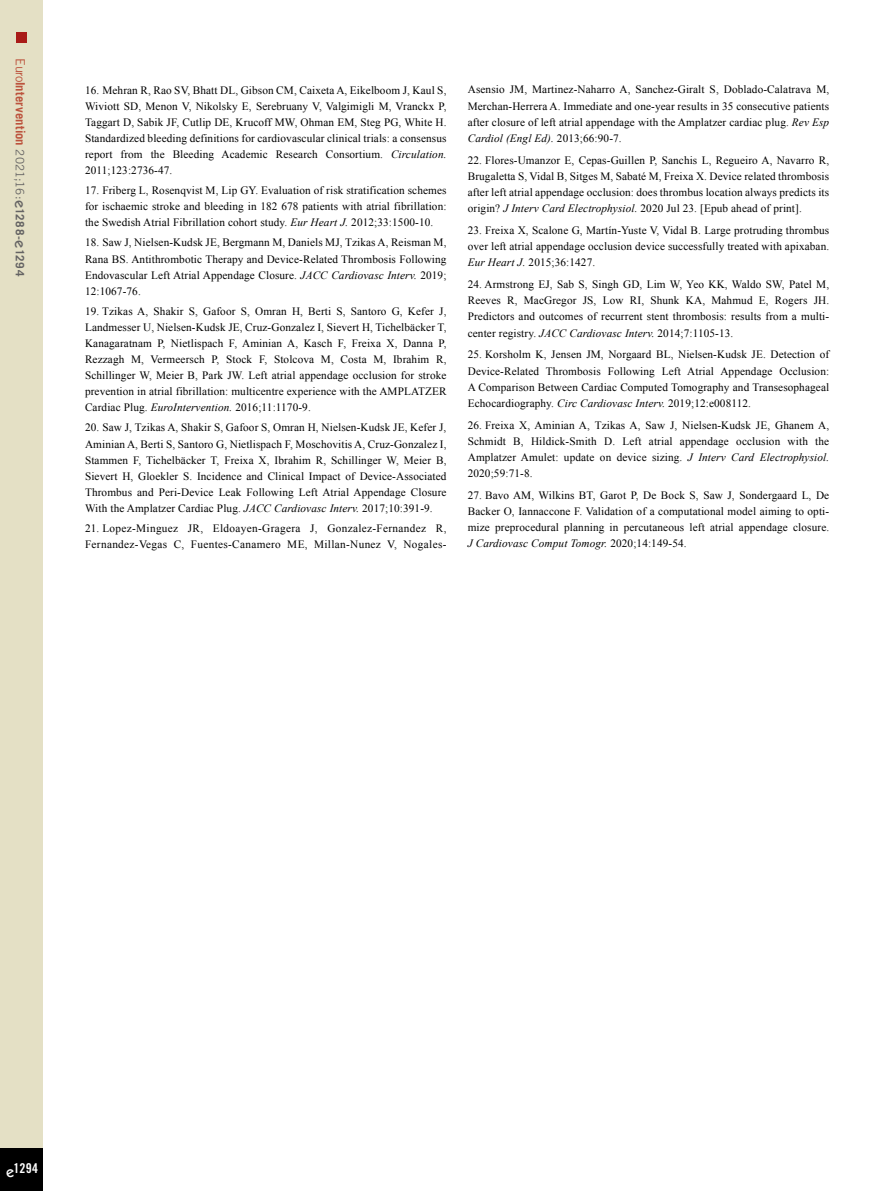
<style>
.page{position:relative;width:893px;height:1191px;background:#fff}
.page>*{position:absolute;margin:0;border:0;box-sizing:border-box;transform-origin:0 0}
.t1{font:13.5px "Trade Gothic LT Std Bd Cn 20";color:#fff}
.t2{font:700 12.75px "Trade Gothic LT Std";letter-spacing:.005em;color:#bc533d}
.t3{font:11.25px/16px "Times New Roman";letter-spacing:.01em;color:#000;text-align:justify}
.t4{font:11.25px/16px "Times New Roman";letter-spacing:.03em;color:#000}
.s1{font-weight:400}
.s2{font-weight:400;font-size:11.7px;color:#646363}
.s3{font-family:"ITC Kabel Std";font-weight:500;font-size:15px;color:#646363}
.s4{font-size:11.7px;color:#646363}
.s5{font-style:italic}
.s6{font-family:"ITC Kabel Std";font-weight:500;font-size:15px}
</style>
<div class="page">
<div style="left:0;top:0;width:43px;height:1191px;background:#e4e0c5"></div>
<div style="left:0;top:1148px;width:43px;height:43px;background:#000"></div>
<div style="left:16px;top:32px;width:10px;height:10px;background:#a91b18"></div>
<p class="t2" style="left:28px;top:58px;width:219px;rotate:90deg"><span class="s1">Euro</span>Intervention <span class="s2">2021;16:</span><span class="s3">e</span><span class="s4">1288-</span><span class="s3">e</span><span class="s4">1294</span></p>
<p class="t3" style="left:85px;top:82px;width:363px">16. Mehran R, Rao SV, Bhatt DL, Gibson CM, Caixeta A, Eikelboom J, Kaul S, Wiviott SD, Menon V, Nikolsky E, Serebruany V, Valgimigli M, Vranckx P, Taggart D, Sabik JF, Cutlip DE, Krucoff MW, Ohman EM, Steg PG, White H.<br>Standardized bleeding definitions for cardiovascular clinical trials: a consensus report from the Bleeding Academic Research Consortium. <span class="s5">Circulation.<br></span>2011;123:2736-47.</p>
<p class="t3" style="left:85px;top:182px;width:363px">17. Friberg L, Rosenqvist M, Lip GY. Evaluation of risk stratification schemes for ischaemic stroke and bleeding in 182 678 patients with atrial fibrillation: the Swedish Atrial Fibrillation cohort study. <span class="s5">Eur Heart J.</span> 2012;33:1500-10.</p>
<p class="t3" style="left:85px;top:234px;width:363px">18. Saw J, Nielsen-Kudsk JE, Bergmann M, Daniels MJ, Tzikas A, Reisman M, Rana BS. Antithrombotic Therapy and Device-Related Thrombosis Following Endovascular Left Atrial Appendage Closure. <span class="s5">JACC Cardiovasc Interv.</span> 2019; 12:1067-76.</p>
<p class="t3" style="left:85px;top:303px;width:363px">19. Tzikas A, Shakir S, Gafoor S, Omran H, Berti S, Santoro G, Kefer J, Landmesser U, Nielsen-Kudsk JE, Cruz-Gonzalez I, Sievert H, Tichelbäcker T, Kanagaratnam P, Nietlispach F, Aminian A, Kasch F, Freixa X, Danna P, Rezzagh M, Vermeersch P, Stock F, Stolcova M, Costa M, Ibrahim R, Schillinger W, Meier B, Park JW. Left atrial appendage occlusion for stroke prevention in atrial fibrillation: multicentre experience with the AMPLATZER Cardiac Plug. <span class="s5">EuroIntervention.</span> 2016;11:1170-9.</p>
<p class="t3" style="left:85px;top:419px;width:363px">20. Saw J, Tzikas A, Shakir S, Gafoor S, Omran H, Nielsen-Kudsk JE, Kefer J, Aminian A, Berti S, Santoro G, Nietlispach F, Moschovitis A, Cruz-Gonzalez I, Stammen F, Tichelbäcker T, Freixa X, Ibrahim R, Schillinger W, Meier B, Sievert H, Gloekler S. Incidence and Clinical Impact of Device-Associated Thrombus and Peri-Device Leak Following Left Atrial Appendage Closure With the Amplatzer Cardiac Plug. <span class="s5">JACC Cardiovasc Interv.</span> 2017;10:391-9.</p>
<p class="t4" style="left:85px;top:520px;width:363px">21. Lopez-Minguez JR, Eldoayen-Gragera J, Gonzalez-Fernandez R,<br>Fernandez-Vegas C, Fuentes-Canamero ME, Millan-Nunez V, Nogales-</p>
<p class="t3" style="left:468px;top:81px;width:363px">Asensio JM, Martinez-Naharro A, Sanchez-Giralt S, Doblado-Calatrava M, Merchan-Herrera A. Immediate and one-year results in 35 consecutive patients after closure of left atrial appendage with the Amplatzer cardiac plug. <span class="s5">Rev Esp Cardiol (Engl Ed).</span> 2013;66:90-7.</p>
<p class="t3" style="left:468px;top:152px;width:363px">22. Flores-Umanzor E, Cepas-Guillen P, Sanchis L, Regueiro A, Navarro R, Brugaletta S, Vidal B, Sitges M, Sabaté M, Freixa X. Device related thrombosis after left atrial appendage occlusion: does thrombus location always predicts its origin? <span class="s5">J Interv Card Electrophysiol.</span> 2020 Jul 23. [Epub ahead of print].</p>
<p class="t3" style="left:468px;top:222px;width:363px">23. Freixa X, Scalone G, Martín-Yuste V, Vidal B. Large protruding thrombus over left atrial appendage occlusion device successfully treated with apixaban.<br><span class="s5">Eur Heart J.</span> 2015;36:1427.</p>
<p class="t3" style="left:468px;top:276px;width:363px">24. Armstrong EJ, Sab S, Singh GD, Lim W, Yeo KK, Waldo SW, Patel M, Reeves R, MacGregor JS, Low RI, Shunk KA, Mahmud E, Rogers JH.<br>Predictors and outcomes of recurrent stent thrombosis: results from a multi&shy;center registry. <span class="s5">JACC Cardiovasc Interv.</span> 2014;7:1105-13.</p>
<p class="t3" style="left:468px;top:346px;width:363px">25. Korsholm K, Jensen JM, Norgaard BL, Nielsen-Kudsk JE. Detection of Device-Related Thrombosis Following Left Atrial Appendage Occlusion:<br>A Comparison Between Cardiac Computed Tomography and Transesophageal Echocardiography. <span class="s5">Circ Cardiovasc Interv.</span> 2019;12:e008112.</p>
<p class="t3" style="left:468px;top:417px;width:363px">26. Freixa X, Aminian A, Tzikas A, Saw J, Nielsen-Kudsk JE, Ghanem A, Schmidt B, Hildick-Smith D. Left atrial appendage occlusion with the Amplatzer Amulet: update on device sizing. <span class="s5">J Interv Card Electrophysiol.<br></span>2020;59:71-8.</p>
<p class="t3" style="left:468px;top:487px;width:363px">27. Bavo AM, Wilkins BT, Garot P, De Bock S, Saw J, Sondergaard L, De Backer O, Iannaccone F. Validation of a computational model aiming to opti&shy;mize preprocedural planning in percutaneous left atrial appendage closure.<br><span class="s5">J Cardiovasc Comput Tomogr.</span> 2020;14:149-54.</p>
<p class="t1" style="left:6px;top:1160px;width:34px"><span class="s6">e</span>1294</p>
</div>
